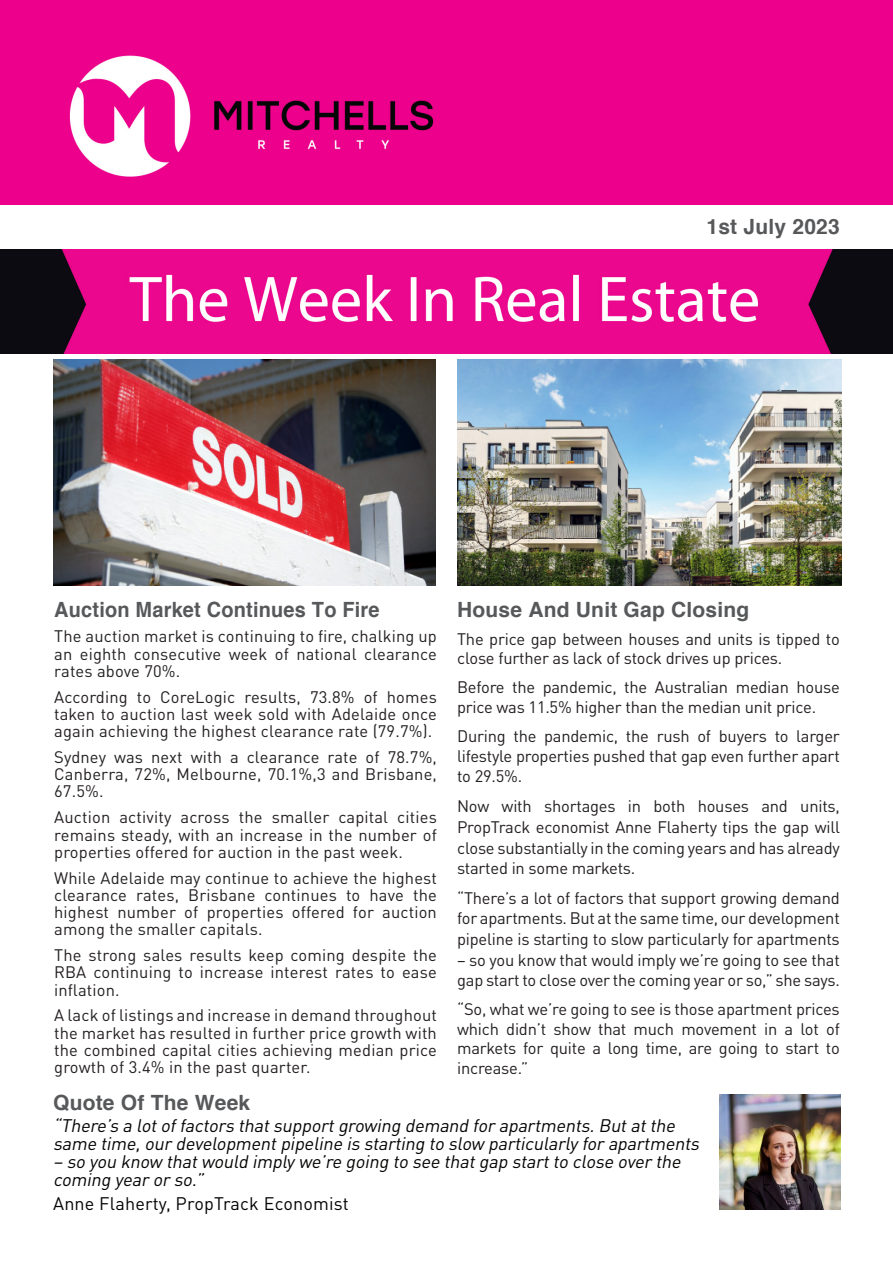
<style>
.page{position:relative;width:893px;height:1263px;background:#fff}
.page>*{position:absolute;margin:0;border:0;box-sizing:border-box;transform-origin:0 0}
.small_sub_header{font:700 21px "Helvetica";letter-spacing:.01em;color:#57585a}
.small_sub_header-2{font:700 21px "Helvetica";letter-spacing:.01em;color:#57585a;scale:.95 1}
.Body_Copy{font:italic 18px/18px "DIN Pro";color:#040503}
.Body_Copy-2{font:18px "DIN Pro";letter-spacing:.01em;color:#040503}
.Body_Copy-3{font:16.5px/17.2px "DIN Pro";letter-spacing:-.015em;color:#231f20;text-align:justify}
</style>
<div class="page">
<img style="left:457px;top:359px;width:385px;height:226px">
<img style="left:53px;top:359px;width:383px;height:226px">
<img style="left:719px;top:1095px;width:122px;height:115px">
<div style="left:0;top:0;width:893px;height:204px;background:#ed008c"></div>
<img style="left:69px;top:55px;width:364px;height:122px">
<img style="left:0;top:250px;width:893px;height:103px">
<p class="small_sub_header" style="left:706px;top:213px;width:135px">1st July 2023</p>
<p class="small_sub_header-2" style="left:54px;top:596px;width:344px">Auction Market Continues To Fire</p>
<p class="Body_Copy-3" style="left:54px;top:626px;width:384px">The auction market is continuing to fire, chalking up an eighth consecutive week of national clearance rates above 70%.</p>
<p class="Body_Copy-3" style="left:54px;top:686px;width:384px">According to CoreLogic results, 73.8% of homes taken to auction last week sold with Adelaide once again achieving the highest clearance rate (79.7%).</p>
<p class="Body_Copy-3" style="left:54px;top:747px;width:384px">Sydney was next with a clearance rate of 78.7%, Canberra, 72%, Melbourne, 70.1%,3 and Brisbane, 67.5%.</p>
<p class="Body_Copy-3" style="left:54px;top:807px;width:384px">Auction activity across the smaller capital cities remains steady, with an increase in the number of properties offered for auction in the past week.</p>
<p class="Body_Copy-3" style="left:54px;top:867px;width:384px">While Adelaide may continue to achieve the highest clearance rates, Brisbane continues to have the highest number of properties offered for auction among the smaller capitals.</p>
<p class="Body_Copy-3" style="left:54px;top:945px;width:384px">The strong sales results keep coming despite the RBA continuing to increase interest rates to ease inflation.</p>
<p class="Body_Copy-3" style="left:54px;top:1005px;width:384px">A lack of listings and increase in demand throughout the market has resulted in further price growth with the combined capital cities achieving median price growth of 3.4% in the past quarter.</p>
<p class="small_sub_header" style="left:457px;top:596px;width:294px">House And Unit Gap Closing</p>
<p class="Body_Copy-3" style="left:457px;top:627px;width:384px;line-height:19.5px">The price gap between houses and units is tipped to close further as lack of stock drives up prices.</p>
<p class="Body_Copy-3" style="left:457px;top:675px;width:384px;line-height:20.2px">Before the pandemic, the Australian median house price was 11.5% higher than the median unit price.</p>
<p class="Body_Copy-3" style="left:457px;top:724px;width:384px;line-height:20.2px">During the pandemic, the rush of buyers to larger lifestyle properties pushed that gap even further apart to 29.5%.</p>
<p class="Body_Copy-3" style="left:457px;top:794px;width:384px;line-height:20.9px">Now with shortages in both houses and units, PropTrack economist Anne Flaherty tips the gap will close substantially in the coming years and has already started in some markets.</p>
<p class="Body_Copy-3" style="left:457px;top:886px;width:384px;line-height:20.7px">“There’s a lot of factors that support growing demand for apartments. But at the same time, our development pipeline is starting to slow particularly for apartments</p>
<p class="Body_Copy-3" style="left:457px;top:948px;width:384px;line-height:20.7px">– so you know that would imply we’re going to see that gap start to close over the coming year or so,” she says.</p>
<p class="Body_Copy-3" style="left:457px;top:997px;width:384px;line-height:19.8px">“So, what we’re going to see is those apartment prices which didn’t show that much movement in a lot of markets for quite a long time, are going to start to increase.”</p>
<p class="small_sub_header" style="left:53px;top:1089px;width:199px">Quote Of The Week</p>
<p class="Body_Copy" style="left:53px;top:1115px;width:652px">“There’s a lotoffactors thatsupportgrowing demand forapartments.Butatthe same time,ourdevelopmentpipeline is starting to slow particularlyforapartments</p>
<p class="Body_Copy" style="left:53px;top:1151px;width:633px">– so you know thatwould implywe’re going to see thatgap startto close overthe coming yearorso.”</p>
<p class="Body_Copy-2" style="left:53px;top:1189px;width:297px">Anne Flaherty, PropTrack Economist</p>
</div>
